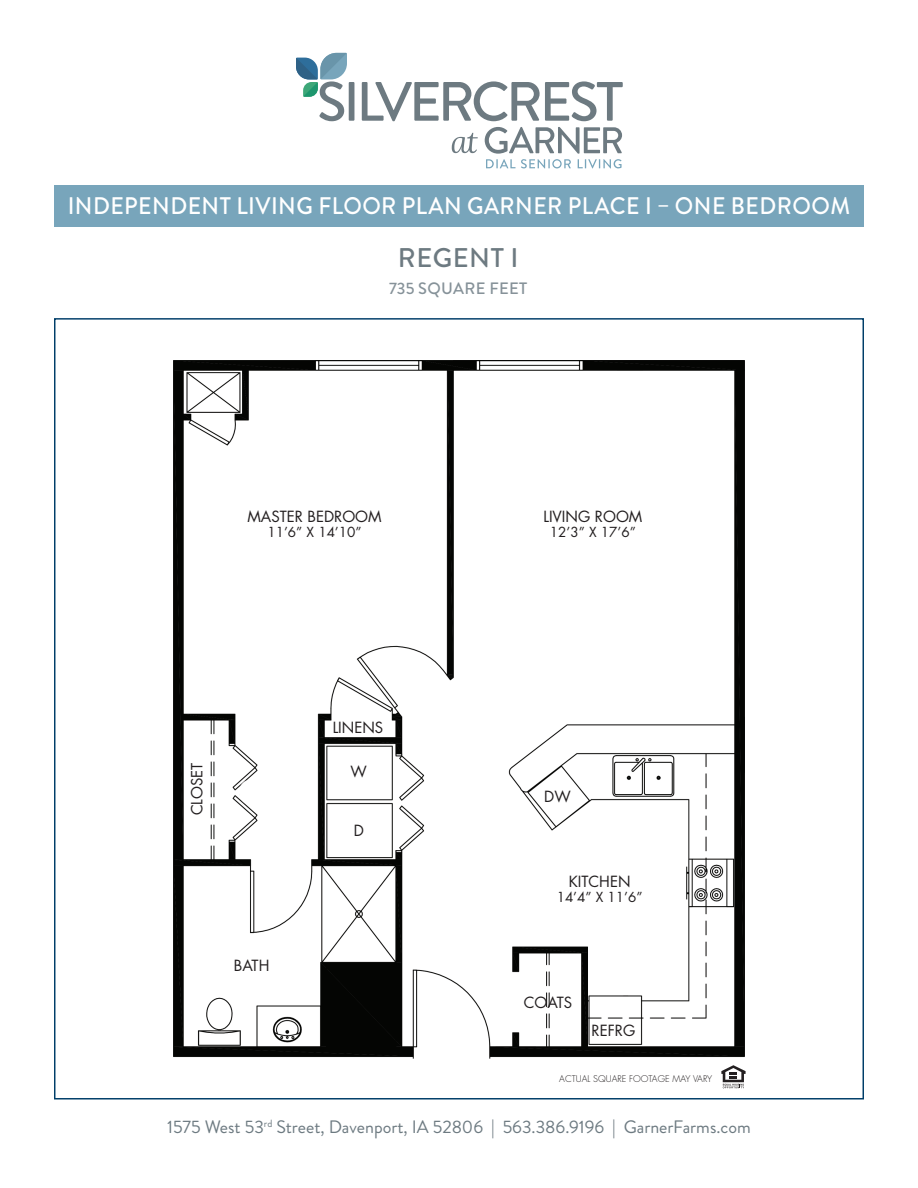
<style>
.page{position:relative;width:918px;height:1188px;background:#fff}
.page>*{position:absolute;margin:0;border:0;box-sizing:border-box;transform-origin:0 0}
.t1{font:500 27px "Brandon Grotesque";letter-spacing:.02em;color:#6d7a81}
.t2{font:500 24px "Brandon Grotesque";letter-spacing:.02em;color:#fff;scale:.95 1}
.t3{font:18px "Brandon Grotesque";color:#6d7a81}
.t4{font:500 16.5px "Brandon Grotesque";letter-spacing:.02em;color:#869299}
.t5{font:15px "Futura";color:#231f20}
.t6{font:13.5px "Futura";color:#231f20}
.t7{font:300 9px "Futura";color:#231f20}
</style>
<div class="page">
<img style="left:174px;top:361px;width:570px;height:698px">
<svg style="left:721px;top:1065px;width:25px;height:23px"></svg>
<div style="left:54px;top:186px;width:810px;height:41px;background:#78a5bb"></div>
<div style="left:349px;top:82px;width:5px;height:39px;background:#6d7a81"></div>
<svg style="left:362px;top:81px;width:261px;height:40px"></svg>
<svg style="left:296px;top:53px;width:51px;height:68px"></svg>
<svg style="left:485px;top:127px;width:137px;height:41px"></svg>
<svg style="left:452px;top:133px;width:26px;height:20px"></svg>
<p class="t2" style="left:68px;top:189px;width:825px">INDEPENDENT LIVING FLOOR PLAN GARNER PLACE I – ONE BEDROOM</p>
<p class="t1" style="left:398px;top:239px;width:122px">REGENT I</p>
<p class="t4" style="left:389px;top:277px;width:140px">735 SQUARE FEET</p>
<p class="t5" style="left:247px;top:506px;width:136px">MASTER BEDROOM</p>
<p class="t6" style="left:267px;top:522px;width:96px">11’6” X 14’10”</p>
<p class="t5" style="left:187px;top:815px;width:54px;rotate:-90deg">CLOSET</p>
<p class="t5" style="left:234px;top:955px;width:37px">BATH</p>
<p class="t5" style="left:333px;top:717px;width:52px">LINENS</p>
<p class="t5" style="left:351px;top:761px;width:18px">W</p>
<p class="t5" style="left:354px;top:820px;width:12px">D</p>
<p class="t5" style="left:543px;top:506px;width:101px">LIVING ROOM</p>
<p class="t6" style="left:550px;top:523px;width:87px">12’3” X 17’6”</p>
<p class="t5" style="left:544px;top:787px;width:28px">DW</p>
<p class="t5" style="left:569px;top:871px;width:63px">KITCHEN</p>
<p class="t6" style="left:557px;top:887px;width:87px">14’4” X 11’6”</p>
<p class="t5" style="left:524px;top:992px;width:50px">COATS</p>
<p class="t5" style="left:592px;top:1020px;width:45px">REFRG</p>
<p class="t7" style="left:559px;top:1073px;width:155px">ACTUAL SQUARE FOOTAGE MAY VARY</p>
<p class="t3" style="left:167px;top:1114px;width:585px">1575 West 53<sup>rd</sup> Street, Davenport, IA 52806 | 563.386.9196 | GarnerFarms.com</p>
</div>
